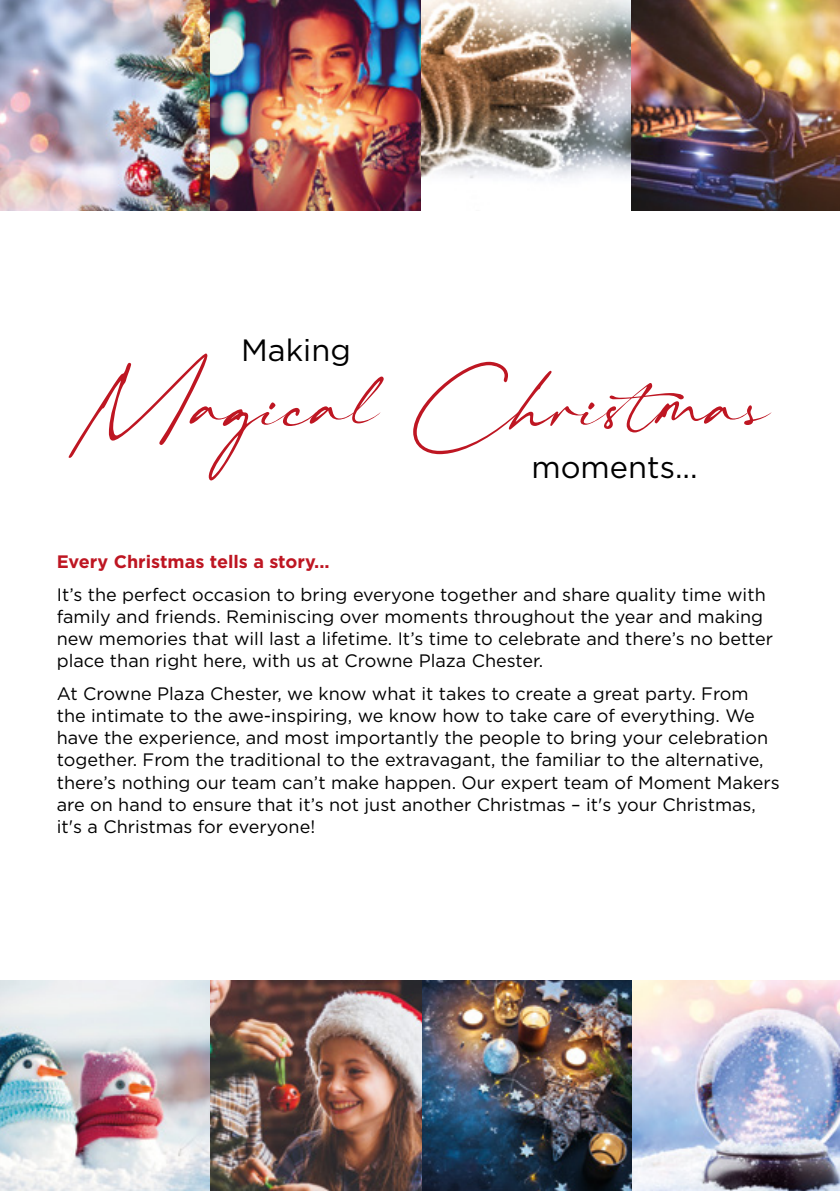
<style>
.page{position:relative;width:840px;height:1191px;background:#fff}
.page>*{position:absolute;margin:0;border:0;box-sizing:border-box;transform-origin:0 0}
.t1{font:131.4px "The Pallace";color:#be1622}
.t2{font:30.8px "Gotham";color:#000}
.t3{font:18px/22px "Gotham";color:#000}
.t4{font:700 18px "Gotham";color:#be1622}
</style>
<div class="page">
<img style="left:0;top:0;width:839px;height:210px">
<img style="left:0;top:980px;width:839px;height:211px">
<h2 class="t2" style="left:241px;top:330px;width:111px">Making</h2>
<h1 class="t1" style="left:69px;top:342px;width:703px">Magical Christmas</h1>
<h2 class="t2" style="left:531px;top:447px;width:168px">moments...</h2>
<p class="t4" style="left:57px;top:549px;width:274px">Every Christmas tells a story...</p>
<p class="t3" style="left:57px;top:583px;width:717px">It’s the perfect occasion to bring everyone together and share quality time with family and friends. Reminiscing over moments throughout the year and making new memories that will last a lifetime. It’s time to celebrate and there’s no better place than right here, with us at Crowne Plaza Chester.</p>
<p class="t3" style="left:57px;top:682px;width:724px">At Crowne Plaza Chester, we know what it takes to create a great party. From the intimate to the awe-inspiring, we know how to take care of everything. We have the experience, and most importantly the people to bring your celebration together. From the traditional to the extravagant, the familiar to the alternative, there’s nothing our team can’t make happen. Our expert team of Moment Makers are on hand to ensure that it’s not just another Christmas – it's your Christmas, it's a Christmas for everyone!</p>
</div>
